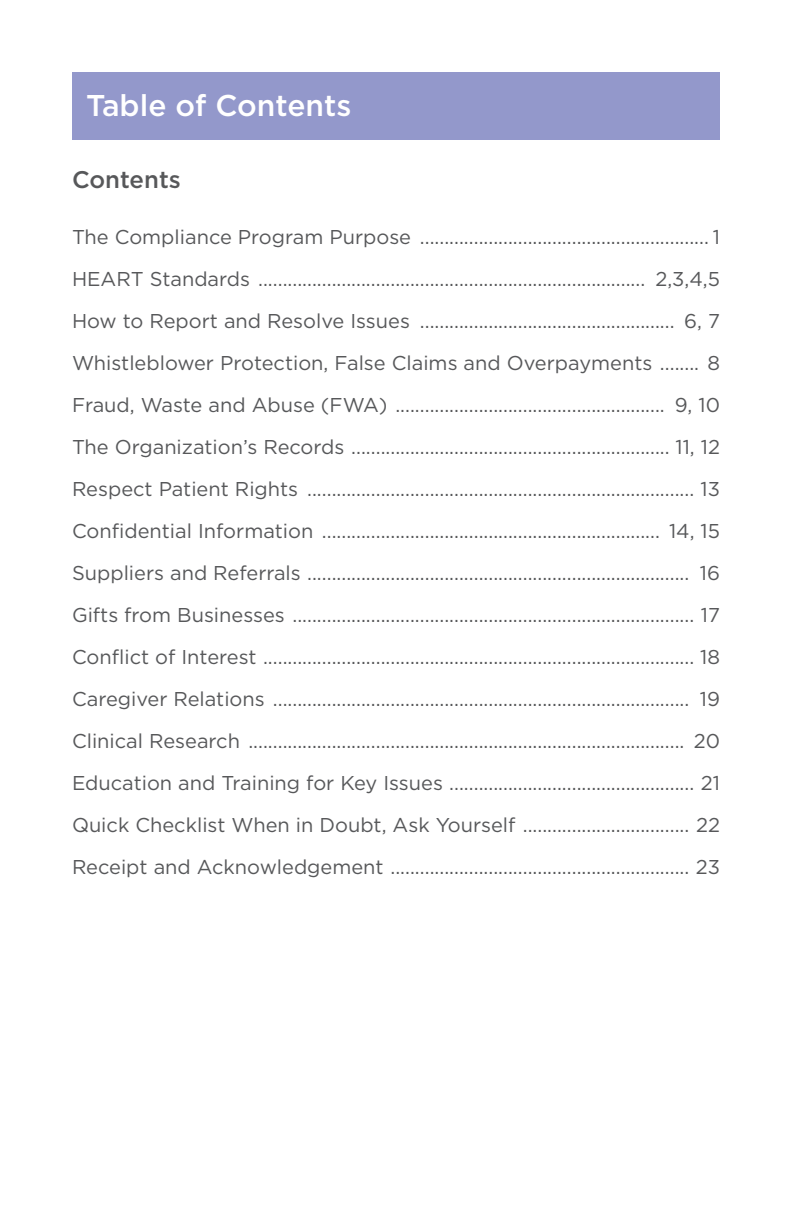
<style>
.page{position:relative;width:792px;height:1224px;background:#fff}
.page>*{position:absolute;margin:0;border:0;box-sizing:border-box;transform-origin:0 0}
.t1{font:500 30px "Gotham";color:#fff}
.TOC_body_text{font:500 24px "Gotham";color:#57585a}
.t2{font:20px "Gotham";color:#57585a}
</style>
<div class="page">
<div style="left:72px;top:72px;width:648px;height:67px;background:#9398cb"></div>
<p class="t1" style="left:86px;top:86px;width:267px">Table of Contents</p>
<p class="TOC_body_text" style="left:72px;top:163px;width:110px">Contents</p>
<p class="t2" style="left:72px;top:225px;width:650px">The Compliance Program Purpose ........................................................... 1</p>
<p class="t2" style="left:72px;top:267px;width:650px">HEART Standards ............................................................................... 2,3,4,5</p>
<p class="t2" style="left:72px;top:309px;width:650px">How to Report and Resolve Issues .................................................... 6, 7</p>
<p class="t2" style="left:72px;top:351px;width:649px">Whistleblower Protection, False Claims and Overpayments ........ 8</p>
<p class="t2" style="left:72px;top:393px;width:650px">Fraud, Waste and Abuse (FWA) ....................................................... 9, 10</p>
<p class="t2" style="left:72px;top:435px;width:650px">The Organization’s Records ................................................................. 11, 12</p>
<p class="t2" style="left:72px;top:477px;width:649px">Respect Patient Rights ............................................................................... 13</p>
<p class="t2" style="left:72px;top:519px;width:650px">Confidential Information ..................................................................... 14, 15</p>
<p class="t2" style="left:72px;top:561px;width:649px">Suppliers and Referrals .............................................................................. 16</p>
<p class="t2" style="left:72px;top:603px;width:649px">Gifts from Businesses .................................................................................. 17</p>
<p class="t2" style="left:72px;top:645px;width:650px">Conflict of Interest ........................................................................................ 18</p>
<p class="t2" style="left:72px;top:687px;width:649px">Caregiver Relations ..................................................................................... 19</p>
<p class="t2" style="left:72px;top:729px;width:649px">Clinical Research ......................................................................................... 20</p>
<p class="t2" style="left:72px;top:771px;width:650px">Education and Training for Key Issues .................................................. 21</p>
<p class="t2" style="left:72px;top:813px;width:649px">Quick Checklist When in Doubt, Ask Yourself .................................. 22</p>
<p class="t2" style="left:72px;top:855px;width:650px">Receipt and Acknowledgement ............................................................. 23</p>
</div>
